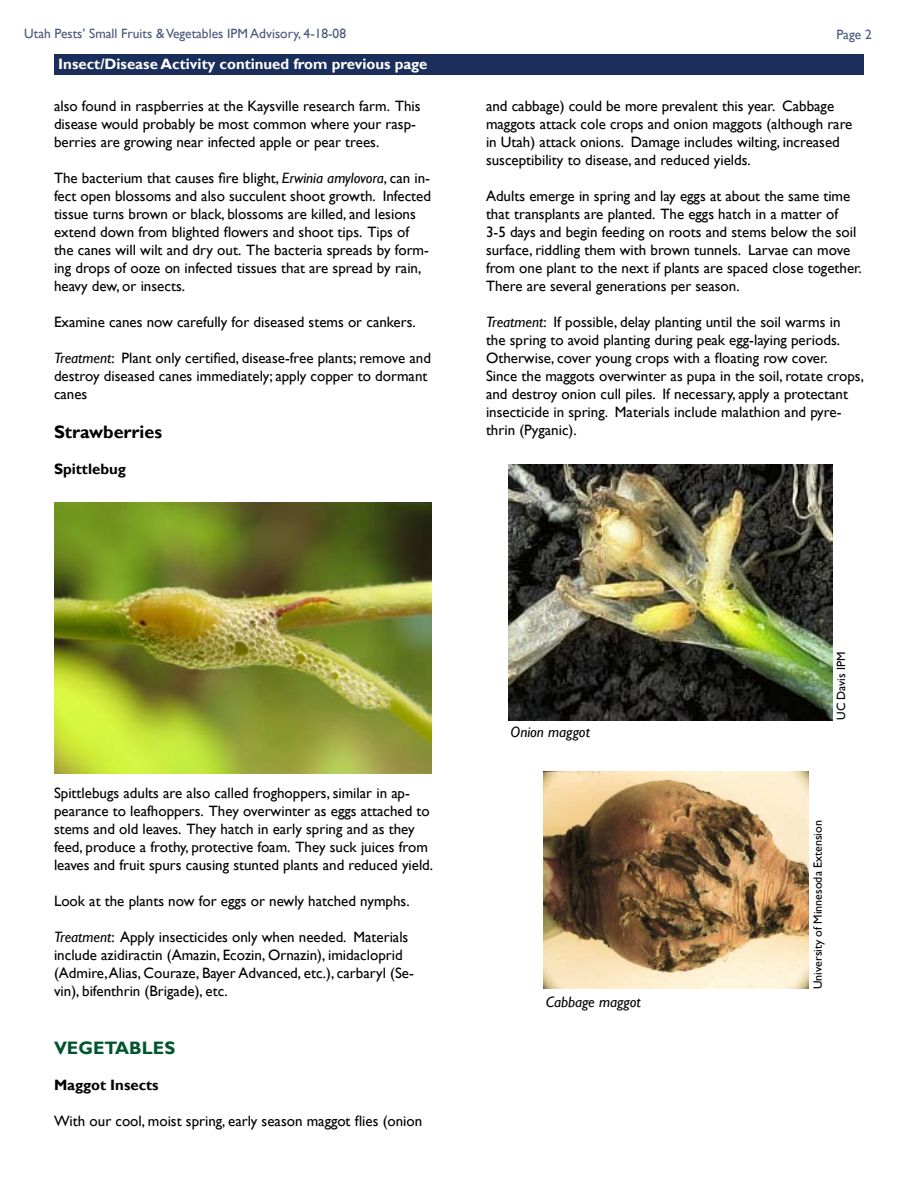
<style>
.page{position:relative;width:918px;height:1188px;background:#fff}
.page>*{position:absolute;margin:0;border:0;box-sizing:border-box;transform-origin:0 0}
.t1{font:700 18px "Gill Sans";color:#000}
.t2{font:700 18px "Gill Sans";color:#00552f}
.t3{font:15px/18px "Gill Sans";color:#000}
.t4{font:700 15px "Gill Sans";color:#fff}
.t5{font:italic 15px "Gill Sans";color:#000}
.t6{font:700 15px "Gill Sans";color:#000}
.t7{font:13.5px "Gill Sans";color:#49577b}
.t8{font:12px "Gill Sans";color:#000}
.s1{font-style:italic}
</style>
<div class="page">
<div style="left:54px;top:54px;width:810px;height:21px;background:#1b2d5a"></div>
<img style="left:54px;top:502px;width:378px;height:272px">
<img style="left:544px;top:772px;width:265px;height:217px">
<img style="left:508px;top:465px;width:324px;height:255px">
<p class="t7" style="left:24px;top:26px;width:323px">Utah Pests’ Small Fruits &amp; Vegetables IPM Advisory, 4-18-08</p>
<p class="t7" style="left:836px;top:27px;width:37px">Page 2</p>
<p class="t4" style="left:58px;top:55px;width:371px">Insect/Disease Activity continued from previous page</p>
<p class="t3" style="left:54px;top:97px;width:368px">also found in raspberries at the Kaysville research farm. This disease would probably be most common where your rasp&shy;berries are growing near infected apple or pear trees.</p>
<p class="t3" style="left:54px;top:169px;width:379px">The bacterium that causes fire blight, <span class="s1">Erwinia amylovora</span>, can in&shy;fect open blossoms and also succulent shoot growth. Infected tissue turns brown or black, blossoms are killed, and lesions extend down from blighted flowers and shoot tips. Tips of the canes will wilt and dry out. The bacteria spreads by form&shy;ing drops of ooze on infected tissues that are spread by rain, heavy dew, or insects.</p>
<p class="t3" style="left:54px;top:313px;width:363px">Examine canes now carefully for diseased stems or cankers.</p>
<p class="t3" style="left:54px;top:349px;width:379px"><span class="s1">Treatment</span>: Plant only certified, disease-free plants; remove and destroy diseased canes immediately; apply copper to dormant canes</p>
<p class="t1" style="left:54px;top:422px;width:110px">Strawberries</p>
<p class="t6" style="left:54px;top:460px;width:74px">Spittlebug</p>
<p class="t3" style="left:486px;top:97px;width:368px">and cabbage) could be more prevalent this year. Cabbage maggots attack cole crops and onion maggots (although rare in Utah) attack onions. Damage includes wilting, increased susceptibility to disease, and reduced yields.</p>
<p class="t3" style="left:486px;top:187px;width:377px">Adults emerge in spring and lay eggs at about the same time that transplants are planted. The eggs hatch in a matter of<br>3-5 days and begin feeding on roots and stems below the soil surface, riddling them with brown tunnels. Larvae can move from one plant to the next if plants are spaced close together.<br>There are several generations per season.</p>
<p class="t3" style="left:486px;top:313px;width:379px"><span class="s1">Treatment</span>: If possible, delay planting until the soil warms in<br>the spring to avoid planting during peak egg-laying periods.<br>Otherwise, cover young crops with a floating row cover.<br>Since the maggots overwinter as pupa in the soil, rotate crops, and destroy onion cull piles. If necessary, apply a protectant insecticide in spring. Materials include malathion and pyre&shy;thrin (Pyganic).</p>
<p class="t3" style="left:54px;top:785px;width:381px">Spittlebugs adults are also called froghoppers, similar in ap&shy;pearance to leafhoppers. They overwinter as eggs attached to stems and old leaves. They hatch in early spring and as they feed, produce a frothy, protective foam. They suck juices from leaves and fruit spurs causing stunted plants and reduced yield.</p>
<p class="t3" style="left:54px;top:893px;width:357px">Look at the plants now for eggs or newly hatched nymphs.</p>
<p class="t3" style="left:54px;top:929px;width:361px"><span class="s1">Treatment</span>: Apply insecticides only when needed. Materials include azidiractin (Amazin, Ecozin, Ornazin), imidacloprid (Admire, Alias, Couraze, Bayer Advanced, etc.), carbaryl (Se&shy;vin), bifenthrin (Brigade), etc.</p>
<p class="t2" style="left:54px;top:1037px;width:123px">VEGETABLES</p>
<p class="t6" style="left:54px;top:1076px;width:106px">Maggot Insects</p>
<p class="t3" style="left:54px;top:1112px;width:370px">With our cool, moist spring, early season maggot flies (onion</p>
<p class="t5" style="left:511px;top:724px;width:81px">Onion maggot</p>
<p class="t5" style="left:546px;top:993px;width:97px">Cabbage maggot</p>
<p class="t8" style="left:834px;top:720px;width:70px;rotate:-90deg">UC Davis IPM</p>
<p class="t8" style="left:811px;top:989px;width:170px;rotate:-90deg">University of Minnesoda Extension</p>
</div>
